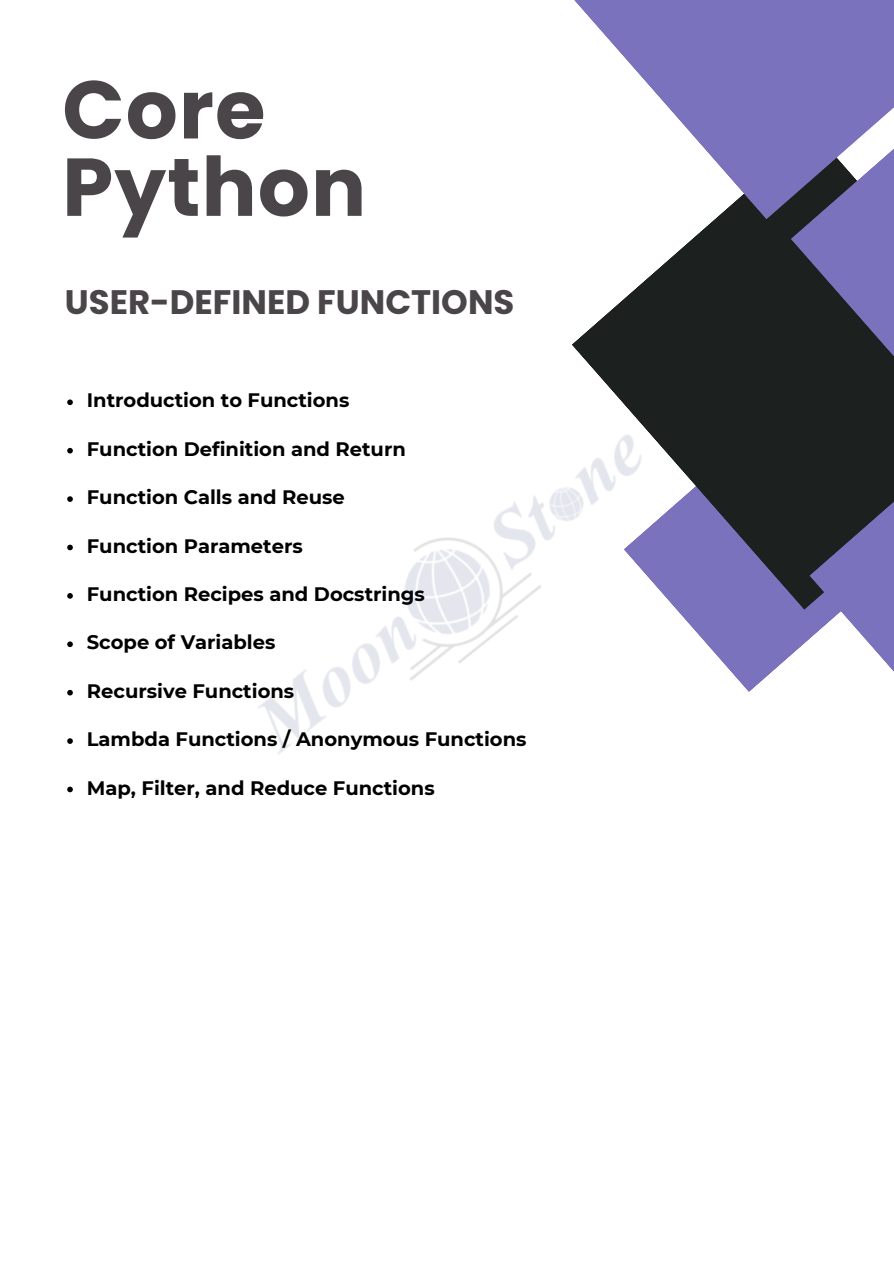
<style>
.page{position:relative;width:894px;height:1264px;background:#fff}
.page>*{position:absolute;margin:0;border:0;box-sizing:border-box;transform-origin:0 0}
.t1{font:700 81.9px/77.4px "Poppins";letter-spacing:.015em;color:#4a4549}
.t2{font:700 33.9px "Poppins";color:#4a4549}
.t3{font:700 19.5px "Montserrat";color:#000}
</style>
<div class="page">
<svg style="left:686px;top:610px;width:123px;height:82px;fill:#7a72bd"></svg>
<svg style="left:572px;top:219px;width:321px;height:391px;fill:#1c2120"></svg>
<svg style="left:790px;top:219px;width:103px;height:151px"></svg>
<svg style="left:809px;top:464px;width:84px;height:207px"></svg>
<svg style="left:574px;top:0;width:319px;height:219px;fill:#7a72bd"></svg>
<svg style="left:67px;top:399px;width:6px;height:6px"></svg>
<svg style="left:67px;top:448px;width:6px;height:5px"></svg>
<svg style="left:67px;top:496px;width:6px;height:6px"></svg>
<svg style="left:67px;top:544px;width:6px;height:6px"></svg>
<svg style="left:67px;top:593px;width:6px;height:5px"></svg>
<svg style="left:67px;top:641px;width:6px;height:6px"></svg>
<svg style="left:67px;top:690px;width:6px;height:5px"></svg>
<svg style="left:67px;top:738px;width:6px;height:6px"></svg>
<svg style="left:67px;top:786px;width:6px;height:6px"></svg>
<img style="left:258px;top:382px;width:428px;height:372px">
<h1 class="t1" style="left:62px;top:71px;width:305px">Core<br>Python</h1>
<p class="t2" style="left:65px;top:279px;width:451px">USER-DEFINED FUNCTIONS</p>
<p class="t3" style="left:87px;top:388px;width:264px">Introduction to Functions</p>
<p class="t3" style="left:87px;top:437px;width:320px">Function Definition and Return</p>
<p class="t3" style="left:87px;top:485px;width:259px">Function Calls and Reuse</p>
<p class="t3" style="left:87px;top:533px;width:217px">Function Parameters</p>
<p class="t3" style="left:87px;top:582px;width:339px">Function Recipes and Docstrings</p>
<p class="t3" style="left:87px;top:630px;width:190px">Scope of Variables</p>
<p class="t3" style="left:87px;top:679px;width:209px">Recursive Functions</p>
<p class="t3" style="left:87px;top:727px;width:441px">Lambda Functions / Anonymous Functions</p>
<p class="t3" style="left:87px;top:775px;width:349px">Map, Filter, and Reduce Functions</p>
</div>
